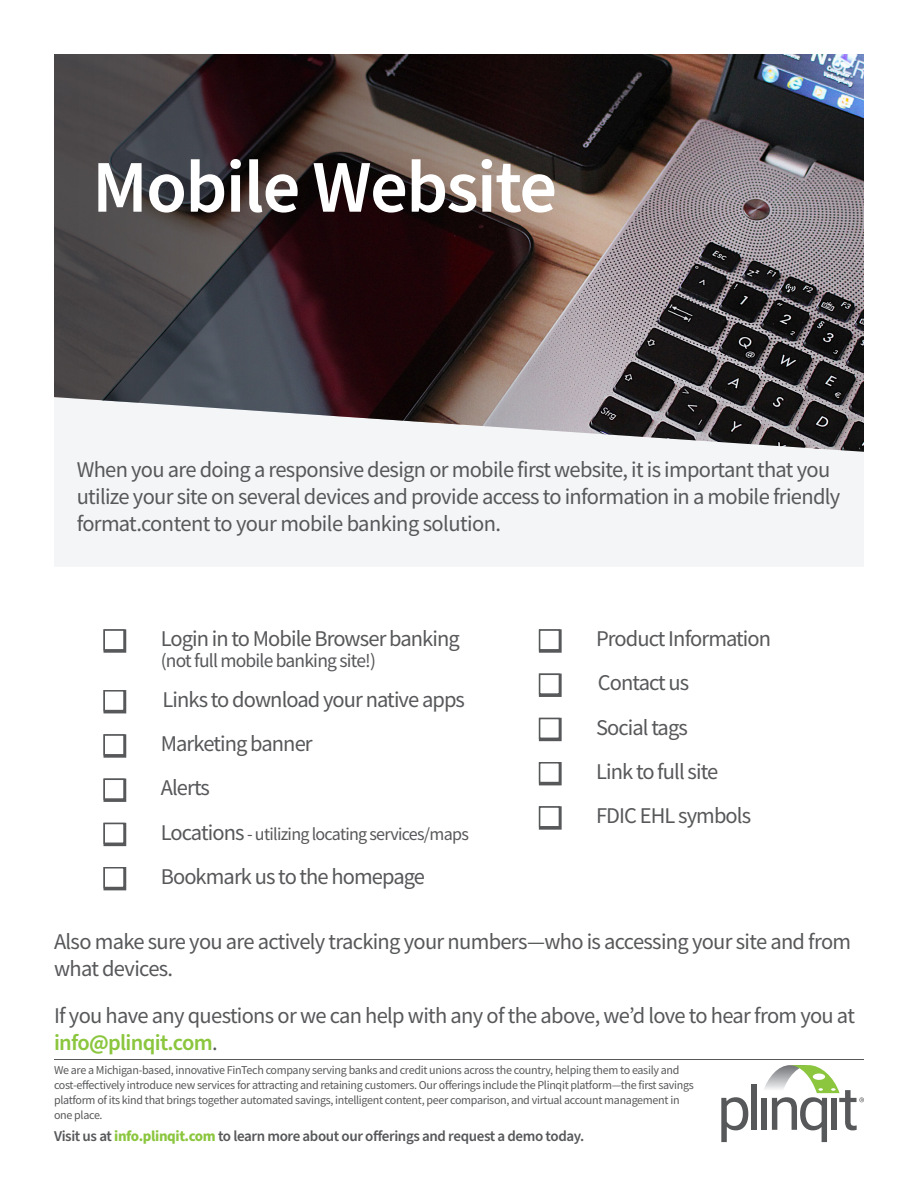
<style>
.page{position:relative;width:918px;height:1188px;background:#fff}
.page>*{position:absolute;margin:0;border:0;box-sizing:border-box;transform-origin:0 0}
.t1{font:600 74.25px "Source Sans Pro";letter-spacing:-.02em;color:#fff}
.t2{font:22.5px/27px "Source Sans Pro";letter-spacing:-.03em;color:#57585a}
.t3{font:19.5px "Source Sans Pro";letter-spacing:-.04em;color:#57585a}
.t4{font:18px "Source Sans Pro";letter-spacing:-.04em;color:#57585a}
.t5{font:600 15px "Source Sans Pro";letter-spacing:-.025em;color:#57585a}
.t6{font:12px "Source Sans Pro";letter-spacing:-.025em;color:#57585a}
.s1{font-size:22.5px}
.s2{font-weight:600;color:#8bc63e}
.s3{font-weight:700;color:#8bc63e}
</style>
<div class="page">
<div style="left:54px;top:452px;width:810px;height:114px;background:#f4f5f6"></div>
<img style="left:54px;top:54px;width:810px;height:398px">
<hr style="left:54px;top:1059px;width:810px;height:1px;background:#57585a">
<svg style="left:721px;top:1097px;width:27px;height:45px"></svg>
<div style="left:751px;top:1084px;width:6px;height:46px;background:#57585a"></div>
<div style="left:762px;top:1098px;width:5px;height:32px;background:#57585a"></div>
<svg style="left:764px;top:1075px;width:8px;height:14px"></svg>
<svg style="left:772px;top:1065px;width:92px;height:77px"></svg>
<svg style="left:104px;top:629px;width:22px;height:24px"></svg>
<div style="left:104px;top:629px;width:21px;height:22px;background:#fff;border:2px solid #57585a"></div>
<div style="left:104px;top:690px;width:22px;height:23px;background:#57585a"></div>
<div style="left:104px;top:690px;width:21px;height:21px;background:#fff;border:2px solid #57585a"></div>
<svg style="left:104px;top:734px;width:22px;height:24px"></svg>
<div style="left:104px;top:734px;width:21px;height:22px;background:#fff;border:2px solid #57585a"></div>
<svg style="left:104px;top:779px;width:22px;height:23px"></svg>
<div style="left:104px;top:779px;width:21px;height:21px;background:#fff;border:2px solid #57585a"></div>
<div style="left:104px;top:823px;width:22px;height:23px;background:#57585a"></div>
<div style="left:104px;top:823px;width:21px;height:21px;background:#fff;border:2px solid #57585a"></div>
<div style="left:104px;top:867px;width:22px;height:23px;background:#57585a"></div>
<div style="left:104px;top:867px;width:21px;height:21px;background:#fff;border:2px solid #57585a"></div>
<svg style="left:539px;top:629px;width:23px;height:24px"></svg>
<div style="left:539px;top:629px;width:21px;height:22px;background:#fff;border:2px solid #57585a"></div>
<svg style="left:539px;top:674px;width:23px;height:23px"></svg>
<div style="left:539px;top:674px;width:21px;height:21px;background:#fff;border:2px solid #57585a"></div>
<svg style="left:539px;top:718px;width:23px;height:23px"></svg>
<div style="left:539px;top:718px;width:21px;height:21px;background:#fff;border:2px solid #57585a"></div>
<svg style="left:539px;top:762px;width:23px;height:23px"></svg>
<div style="left:539px;top:762px;width:21px;height:21px;background:#fff;border:2px solid #57585a"></div>
<svg style="left:539px;top:806px;width:23px;height:24px"></svg>
<div style="left:539px;top:806px;width:21px;height:22px;background:#fff;border:2px solid #57585a"></div>
<p class="t1" style="left:92px;top:137px;width:466px">Mobile Website</p>
<p class="t2" style="left:77px;top:456px;width:765px">When you are doing a responsive design or mobile first website, it is important that you utilize your site on several devices and provide access to information in a mobile friendly format.content to your mobile banking solution.</p>
<p class="t2" style="left:161px;top:625px;width:301px">Login in to Mobile Browser banking</p>
<p class="t3" style="left:161px;top:648px;width:217px">(not full mobile banking site!)</p>
<p class="t2" style="left:162px;top:686px;width:304px">Links to download your native apps</p>
<p class="t2" style="left:161px;top:730px;width:154px">Marketing banner</p>
<p class="t2" style="left:161px;top:774px;width:51px">Alerts</p>
<p class="t4" style="left:161px;top:822px;width:310px"><span class="s1">Locations</span> - utilizing locating services/maps</p>
<p class="t2" style="left:161px;top:863px;width:266px">Bookmark us to the homepage</p>
<p class="t2" style="left:596px;top:625px;width:177px">Product Information</p>
<p class="t2" style="left:598px;top:669px;width:93px">Contact us</p>
<p class="t2" style="left:596px;top:714px;width:93px">Social tags</p>
<p class="t2" style="left:596px;top:758px;width:124px">Link to full site</p>
<p class="t2" style="left:596px;top:802px;width:157px">FDIC EHL symbols</p>
<p class="t2" style="left:54px;top:928px;width:799px">Also make sure you are actively tracking your numbers—who is accessing your site and from what devices.</p>
<p class="t2" style="left:54px;top:1001px;width:802px">If you have any questions or we can help with any of the above, we’d love to hear from you at <span class="s2">info@plinqit.com</span>.</p>
<p class="t6" style="left:54px;top:1063px;width:627px">We are a Michigan-based, innovative FinTech company serving banks and credit unions across the country, helping them to easily and</p>
<p class="t6" style="left:54px;top:1078px;width:641px">cost-effectively introduce new services for attracting and retaining customers. Our offerings include the Plinqit platform—the first savings</p>
<p class="t6" style="left:54px;top:1093px;width:627px">platform of its kind that brings together automated savings, intelligent content, peer comparison, and virtual account management in</p>
<p class="t6" style="left:54px;top:1108px;width:50px">one place.</p>
<p class="t5" style="left:54px;top:1126px;width:532px">Visit us at <span class="s3">info.plinqit.com</span> to learn more about our offerings and request a demo today.</p>
</div>
